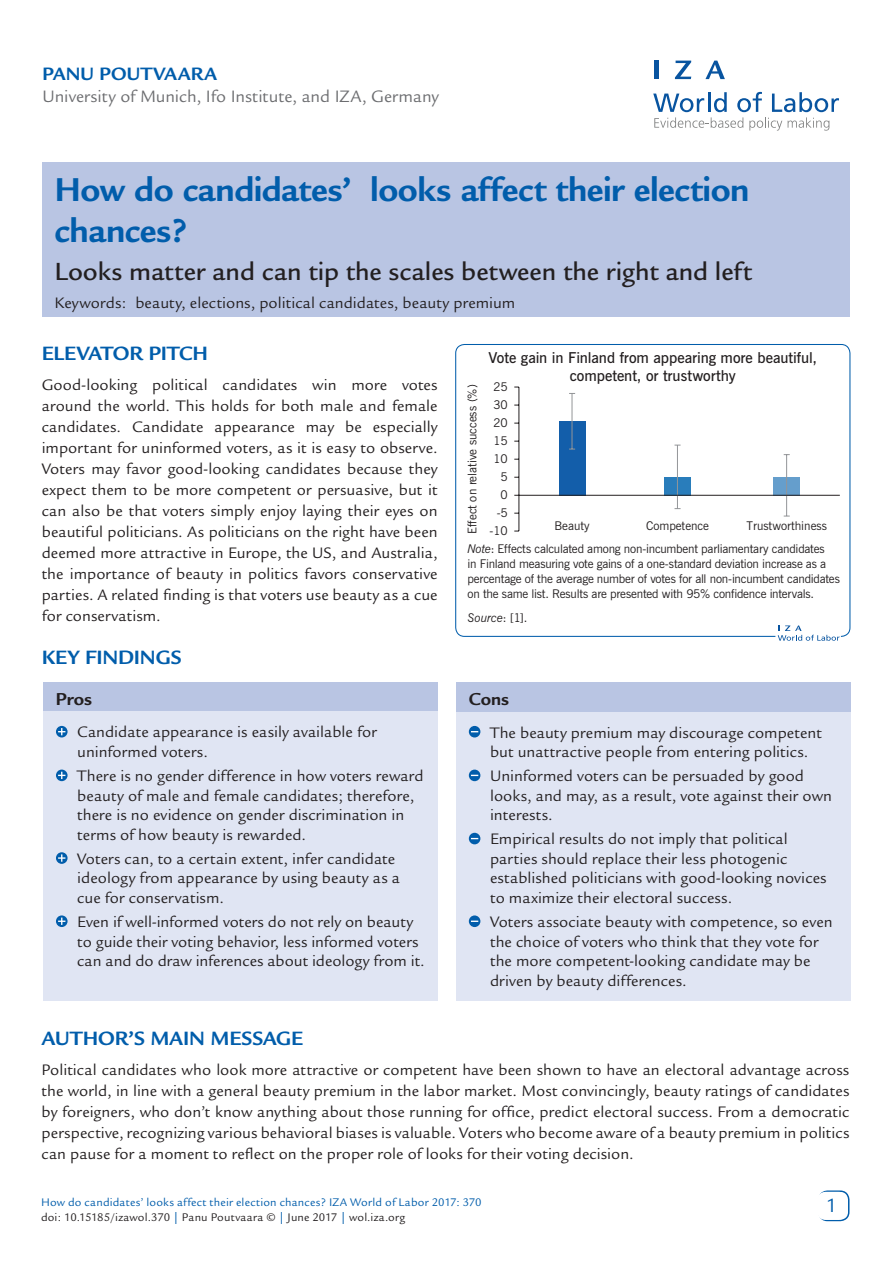
<style>
.page{position:relative;width:893px;height:1263px;background:#fff}
.page>*{position:absolute;margin:0;border:0;box-sizing:border-box;transform-origin:0 0}
.Cover__Title{font:700 36px/40.5px "Legacy Sans";letter-spacing:-.01em;color:#015dab}
.Cover__Subtitle{font:500 27px "Legacy Sans";color:#231f20}
.Main__A_Level_Headin{font:700 21px "Legacy Sans";letter-spacing:-.01em;color:#015dab}
.t1{font:21px "Legacy Sans";color:#015dab}
.Cover__AuthorName{font:700 19.5px "Legacy Sans";letter-spacing:-.005em;color:#015dab}
.Cover__Pro_Con_Heade{font:700 18.75px "Legacy Sans";letter-spacing:-.005em;color:#231f20}
.Cover__Affiliation{font:18px "Legacy Sans";color:#6c6d70}
.Main__Bodytext{font:16.5px/21px "Legacy Sans";letter-spacing:.005em;color:#231f20;text-align:justify}
.Cover__Pro_Con_Bulle{font:16.5px/19.5px "Legacy Sans";letter-spacing:.005em;color:#231f20}
.Keywords{font:16.5px "Legacy Sans";letter-spacing:.005em;color:#231f20}
.Main__Bodytext-2{font:600 15px/18px "News Gothic BT";letter-spacing:-.005em;color:#231f20;text-align:center}
.Figso{font:12px/15px "News Gothic BT";letter-spacing:-.015em;color:#231f20}
.t2{font:12px "Legacy Sans";letter-spacing:.015em;color:#015dab}
.t3{font:12px "Legacy Sans";letter-spacing:.015em;color:#231f20}
.Figso-2{font:italic 12px "News Gothic BT";letter-spacing:.005em;color:#231f20}
.s1{font-style:italic}
.s2{font-style:normal}
.s3{color:#015dab}
</style>
<div class="page">
<div style="left:42px;top:162px;width:808px;height:155px;background:#b9c5e3"></div>
<div style="left:818px;top:1190px;width:31px;height:31px;border:2px solid #015dab;border-radius:9px"></div>
<div style="left:817px;top:1192px;width:30px;height:28px;background:#fff;border-radius:9px"></div>
<svg style="left:653px;top:92px;width:186px;height:39px"></svg>
<hr style="left:654px;top:61px;width:4px;height:18px;background:#0854a0">
<svg style="left:675px;top:61px;width:16px;height:18px"></svg>
<svg style="left:705px;top:61px;width:20px;height:18px"></svg>
<div style="left:456px;top:682px;width:394px;height:319px;background:#e0e5f3"></div>
<div style="left:456px;top:682px;width:394px;height:30px;background:#b9c5e3"></div>
<svg style="left:469px;top:726px;width:11px;height:11px"></svg>
<svg style="left:469px;top:770px;width:11px;height:11px"></svg>
<svg style="left:469px;top:833px;width:11px;height:11px"></svg>
<div style="left:469px;top:915px;width:11px;height:12px;background:#015dab;border-radius:50%"></div>
<svg style="left:471px;top:920px;width:7px;height:2px"></svg>
<div style="left:43px;top:682px;width:395px;height:319px;background:#e0e5f3"></div>
<div style="left:43px;top:682px;width:395px;height:29px;background:#b9c5e3"></div>
<svg style="left:56px;top:726px;width:12px;height:11px"></svg>
<svg style="left:58px;top:728px;width:7px;height:7px"></svg>
<svg style="left:56px;top:769px;width:12px;height:12px"></svg>
<svg style="left:58px;top:772px;width:7px;height:7px"></svg>
<svg style="left:56px;top:852px;width:12px;height:12px"></svg>
<svg style="left:58px;top:854px;width:7px;height:8px"></svg>
<svg style="left:56px;top:915px;width:12px;height:12px"></svg>
<svg style="left:58px;top:917px;width:7px;height:8px"></svg>
<div style="left:455px;top:344px;width:395px;height:293px;border:1px solid #015dab;border-radius:9px"></div>
<div style="left:775px;top:624px;width:66px;height:19px;background:#fff"></div>
<svg style="left:778px;top:625px;width:62px;height:16px"></svg>
<div style="left:559px;top:421px;width:27px;height:74px;background:#135eaa"></div>
<hr style="left:572px;top:393px;width:1px;height:56px;background:#939598">
<div style="left:664px;top:477px;width:27px;height:18px;background:#297dbb"></div>
<hr style="left:677px;top:445px;width:1px;height:64px;background:#939598">
<div style="left:773px;top:477px;width:27px;height:18px;background:#659ecc"></div>
<hr style="left:786px;top:455px;width:1px;height:61px;background:#939598">
<hr style="left:519px;top:387px;width:1px;height:144px;background:#231f20">
<hr style="left:519px;top:495px;width:321px;height:1px;background:#231f20">
<p class="Cover__AuthorName" style="left:43px;top:63px;width:176px">PANU POUTVAARA</p>
<p class="Cover__Affiliation" style="left:43px;top:86px;width:398px">University of Munich, Ifo Institute, and IZA, Germany</p>
<p class="Cover__Title" style="left:55px;top:170px;width:696px">How do candidates’ looks affect their election chances?</p>
<p class="Cover__Subtitle" style="left:55px;top:256px;width:699px">Looks matter and can tip the scales between the right and left</p>
<p class="Keywords" style="left:55px;top:294px;width:462px">Keywords: beauty, elections, political candidates, beauty premium</p>
<p class="Main__A_Level_Headin" style="left:42px;top:341px;width:168px">ELEVATOR PITCH</p>
<p class="Main__Bodytext" style="left:42px;top:374px;width:397px">Good-looking political candidates win more votes around the world. This holds for both male and female candidates. Candidate appearance may be especially important for uninformed voters, as it is easy to observe.<br>Voters may favor good-looking candidates because they expect them to be more competent or persuasive, but it can also be that voters simply enjoy laying their eyes on beautiful politicians. As politicians on the right have been deemed more attractive in Europe, the US, and Australia, the importance of beauty in politics favors conservative parties. A related finding is that voters use beauty as a cue for conservatism.</p>
<p class="Main__A_Level_Headin" style="left:42px;top:645px;width:141px">KEY FINDINGS</p>
<p class="Cover__Pro_Con_Heade" style="left:56px;top:688px;width:38px">Pros</p>
<p class="Cover__Pro_Con_Bulle" style="left:77px;top:723px;width:301px">Candidate appearance is easily available for uninformed voters.</p>
<p class="Cover__Pro_Con_Bulle" style="left:77px;top:766px;width:348px">There is no gender difference in how voters reward beauty of male and female candidates; therefore, there is no evidence on gender discrimination in terms of how beauty is rewarded.</p>
<p class="Cover__Pro_Con_Bulle" style="left:77px;top:849px;width:324px">Voters can, to a certain extent, infer candidate ideology from appearance by using beauty as a cue for conservatism.</p>
<p class="Cover__Pro_Con_Bulle" style="left:77px;top:912px;width:349px">Even if well-informed voters do not rely on beauty to guide their voting behavior, less informed voters can and do draw inferences about ideology from it.</p>
<p class="Figso" style="left:465px;top:534px;width:151px;rotate:-90deg">Effect on relative success (%)</p>
<p class="Main__Bodytext-2" style="left:488px;top:349px;width:330px">Vote gain in Finland from appearing more beautiful, competent, or trustworthy</p>
<p class="Figso" style="left:493px;top:377px;width:16px;line-height:18px">25<br>30</p>
<p class="Figso" style="left:493px;top:415px;width:16px">20</p>
<p class="Figso" style="left:493px;top:433px;width:16px">15</p>
<p class="Figso" style="left:493px;top:451px;width:16px">10</p>
<p class="Figso" style="left:501px;top:469px;width:9px">5</p>
<p class="Figso" style="left:501px;top:487px;width:9px">0</p>
<p class="Figso" style="left:497px;top:505px;width:13px">-5</p>
<p class="Figso" style="left:489px;top:523px;width:20px">-10</p>
<p class="Figso" style="left:555px;top:518px;width:37px">Beauty</p>
<p class="Figso" style="left:646px;top:518px;width:64px">Competence</p>
<p class="Figso" style="left:746px;top:518px;width:82px">Trustworthiness</p>
<p class="Figso" style="left:468px;top:541px;width:374px"><span class="s1">Note</span>: Effects calculated among non-incumbent parliamentary candidates<br>in Finland measuring vote gains of a one-standard deviation increase as a percentage of the average number of votes for all non-incumbent candidates on the same list. Results are presented with 95% confidence intervals.</p>
<p class="Figso-2" style="left:468px;top:610px;width:61px">Source<span class="s2">: [1].</span></p>
<p class="Cover__Pro_Con_Heade" style="left:469px;top:688px;width:42px">Cons</p>
<p class="Cover__Pro_Con_Bulle" style="left:490px;top:723px;width:333px">The beauty premium may discourage competent but unattractive people from entering politics.</p>
<p class="Cover__Pro_Con_Bulle" style="left:490px;top:766px;width:344px">Uninformed voters can be persuaded by good looks, and may, as a result, vote against their own interests.</p>
<p class="Cover__Pro_Con_Bulle" style="left:490px;top:829px;width:338px">Empirical results do not imply that political parties should replace their less photogenic established politicians with good-looking novices to maximize their electoral success.</p>
<p class="Cover__Pro_Con_Bulle" style="left:490px;top:912px;width:344px">Voters associate beauty with competence, so even the choice of voters who think that they vote for the more competent-looking candidate may be driven by beauty differences.</p>
<p class="Main__A_Level_Headin" style="left:42px;top:1026px;width:263px">AUTHOR’S MAIN MESSAGE</p>
<p class="Main__Bodytext" style="left:42px;top:1059px;width:809px">Political candidates who look more attractive or competent have been shown to have an electoral advantage across the world, in line with a general beauty premium in the labor market. Most convincingly, beauty ratings of candidates by foreigners, who don’t know anything about those running for office, predict electoral success. From a democratic perspective, recognizing various behavioral biases is valuable. Voters who become aware of a beauty premium in politics can pause for a moment to reflect on the proper role of looks for their voting decision.</p>
<p class="t2" style="left:41px;top:1196px;width:442px">How do candidates’ looks affect their election chances? IZA World of Labor 2017: 370</p>
<p class="t3" style="left:41px;top:1211px;width:366px">doi: 10.15185/izawol.370 <span class="s3">|</span> Panu Poutvaara © <span class="s3">|</span> June 2017 <span class="s3">|</span> wol.iza.org</p>
<p class="t1" style="left:828px;top:1194px;width:13px">1</p>
</div>
